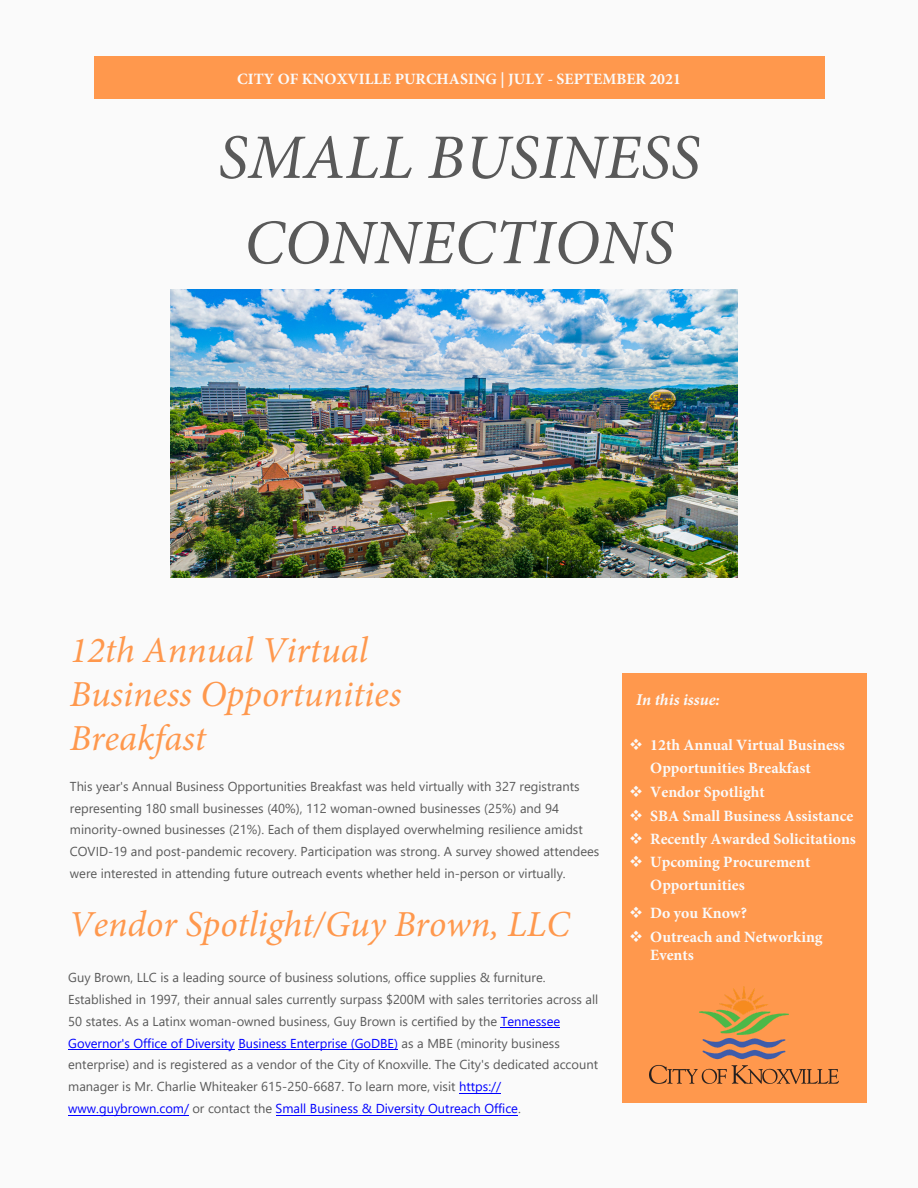
<style>
.page{position:relative;width:918px;height:1188px;background:#fafafa}
.page>*{position:absolute;margin:0;border:0;box-sizing:border-box;transform-origin:0 0}
.t1{font:italic 63.45px/85.3px "Minion Pro";color:#595959;text-align:center}
.t2{font:italic 36.75px/44.1px "Minion Pro";color:#ff984d}
.t3{font:italic 700 16.5px "Minion Pro";color:#fafafa}
.t4{font:700 15.75px/23.7px "Minion Pro";color:#fafafa}
.t5{font:12.9px/21.9px "Segoe UI";color:#595959}
.s1{color:#00f}
</style>
<div class="page">
<div style="left:94px;top:56px;width:730px;height:43px;background:#ff984d"></div>
<div style="left:622px;top:673px;width:244px;height:430px;background:#ff984d"></div>
<img style="left:649px;top:986px;width:190px;height:98px">
<hr style="left:276px;top:1115px;width:242px;height:1px;background:#00f">
<hr style="left:69px;top:1115px;width:120px;height:1px;background:#00f">
<hr style="left:460px;top:1093px;width:41px;height:1px;background:#00f">
<hr style="left:239px;top:1049px;width:159px;height:1px;background:#00f">
<hr style="left:68px;top:1049px;width:167px;height:1px;background:#00f">
<hr style="left:501px;top:1028px;width:59px;height:1px;background:#00f">
<img style="left:171px;top:290px;width:567px;height:287px">
<p class="t4" style="left:237px;top:67px;width:445px">CITY OF KNOXVILLE PURCHASING | JULY - SEPTEMBER 2021</p>
<p class="t1" style="left:218px;top:115px;width:483px">SMALL BUSINESS<br>CONNECTIONS</p>
<h2 class="t2" style="left:70px;top:628px;width:333px">12th Annual Virtual<br>Business Opportunities<br>Breakfast</h2>
<p class="t5" style="left:70px;top:774px;width:531px">This year's Annual Business Opportunities Breakfast was held virtually with 327 registrants representing 180 small businesses (40%), 112 woman-owned businesses (25%) and 94 minority-owned businesses (21%). Each of them displayed overwhelming resilience amidst COVID-19 and post-pandemic recovery. Participation was strong. A survey showed attendees were interested in attending future outreach events whether held in-person or virtually.</p>
<h2 class="t2" style="left:69px;top:903px;width:503px">Vendor Spotlight/Guy Brown, LLC</h2>
<p class="t5" style="left:68px;top:965px;width:532px">Guy Brown, LLC is a leading source of business solutions, office supplies &amp; furniture.<br>Established in 1997, their annual sales currently surpass $200M with sales territories across all 50 states. As a Latinx woman-owned business, Guy Brown is certified by the <span class="s1">Tennessee Governor's Office of Diversity Business Enterprise (GoDBE)</span> as a MBE (minority business enterprise) and is registered as a vendor of the City of Knoxville. The City's dedicated account manager is Mr. Charlie Whiteaker 615-250-6687. To learn more, visit <span class="s1">https:// www.guybrown.com/</span> or contact the <span class="s1">Small Business &amp; Diversity Outreach Office</span>.</p>
<p class="t3" style="left:636px;top:688px;width:85px">In this issue:</p>
<p class="t4" style="left:650px;top:733px;width:196px;text-indent:-21px">❖ 12th Annual Virtual Business<br>Opportunities Breakfast</p>
<p class="t4" style="left:629px;top:779px;width:137px">❖ Vendor Spotlight</p>
<p class="t4" style="left:629px;top:803px;width:225px">❖ SBA Small Business Assistance</p>
<p class="t4" style="left:629px;top:827px;width:228px">❖ Recently Awarded Solicitations</p>
<p class="t4" style="left:650px;top:850px;width:162px;text-indent:-21px">❖ Upcoming Procurement<br>Opportunities</p>
<p class="t4" style="left:629px;top:901px;width:119px">❖ Do you Know?</p>
<p class="t4" style="left:650px;top:927px;width:174px;line-height:18.8px;text-indent:-21px">❖ Outreach and Networking<br>Events</p>
</div>
